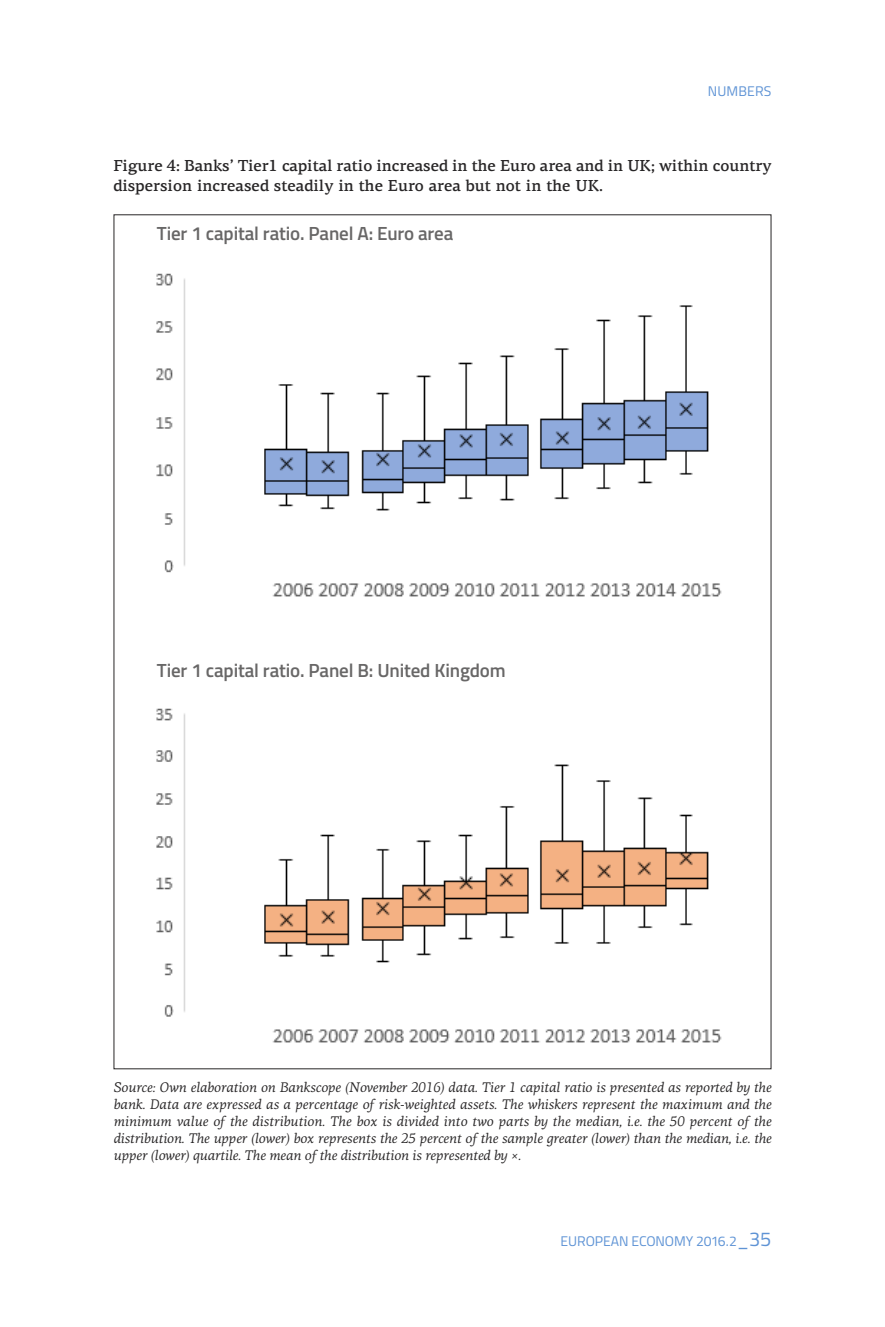
<style>
.page{position:relative;width:885px;height:1327px;background:#fff}
.page>*{position:absolute;margin:0;border:0;box-sizing:border-box;transform-origin:0 0}
.t1{font:600 19px "Titillium";letter-spacing:-.01em;color:#686767}
.t2{font:500 16px/20px "PF Agora Serif Pro";letter-spacing:-.005em;color:#272526}
.t3{font:italic 14px/17px "PF Agora Serif Pro";letter-spacing:-.01em;color:#272526;text-align:justify}
.t4{font:14px "Titillium";letter-spacing:-.005em;color:#5e93d5}
.s1{font-size:20px}
</style>
<div class="page">
<img style="left:156px;top:273px;width:566px;height:324px">
<img style="left:156px;top:708px;width:566px;height:335px">
<p class="t4" style="left:707px;top:85px;width:65px">NUMBERS</p>
<p class="t2" style="left:113px;top:155px;width:659px">Figure 4: Banks’ Tier1 capital ratio increased in the Euro area and in UK; within country dispersion increased steadily in the Euro area but not in the UK.</p>
<h1 class="t1" style="left:157px;top:226px;width:298px">Tier 1 capital ratio. Panel A: Euro area</h1>
<h1 class="t1" style="left:157px;top:664px;width:350px">Tier 1 capital ratio. Panel B: United Kingdom</h1>
<p class="t3" style="left:113px;top:1079px;width:659px">Source: Own elaboration on Bankscope (November 2016) data. Tier 1 capital ratio is presented as reported by the bank. Data are expressed as a percentage of risk-weighted assets. The whiskers represent the maximum and the minimum value of the distribution. The box is divided into two parts by the median, i.e. the 50 percent of the distribution. The upper (lower) box represents the 25 percent of the sample greater (lower) than the median, i.e. the upper (lower) quartile. The mean of the distribution is represented by ×.</p>
<p class="t4" style="left:560px;top:1235px;width:212px">EUROPEAN ECONOMY 2016.2<span class="s1">_35</span></p>
</div>
